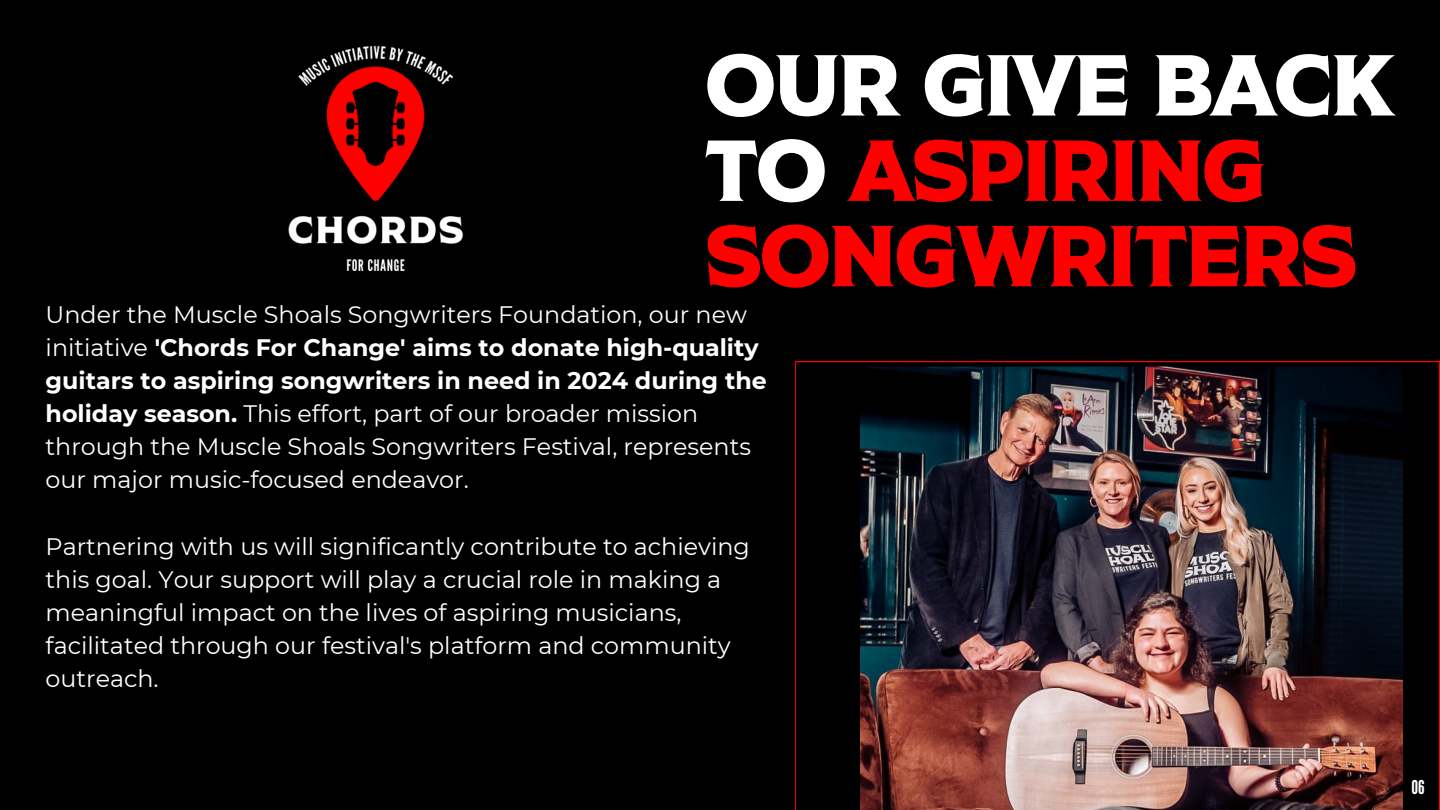
<style>
.page{position:relative;width:1440px;height:810px;background:#000}
.page>*{position:absolute;margin:0;border:0;box-sizing:border-box;transform-origin:0 0}
.t1{font:86.2px/85.4px "SS Baldwins Serif";letter-spacing:-.03em;color:#f00}
.t2{font:86.2px "SS Baldwins Serif";letter-spacing:-.03em;color:#fff}
.t3{font:23.8px/33.1px "Montserrat";color:#fff}
.t4{font:19px "League Gothic";color:#fff}
.s1{color:#fff}
.s2{font-weight:700}
</style>
<div class="page">
<img style="left:795px;top:362px;width:644px;height:448px">
<img style="left:288px;top:45px;width:176px;height:227px">
<p class="t2" style="left:705px;top:50px;width:690px">OUR GIVE BACK</p>
<p class="t1" style="left:705px;top:136px;width:654px"><span class="s1">TO</span> ASPIRING<br>SONGWRITERS</p>
<p class="t3" style="left:46px;top:297px;width:723px">Under the Muscle Shoals Songwriters Foundation, our new initiative <span class="s2">'Chords For Change' aims to donate high-quality guitars to aspiring songwriters in need in 2024 during the holiday season.</span> This effort, part of our broader mission through the Muscle Shoals Songwriters Festival, represents our major music-focused endeavor.</p>
<p class="t3" style="left:46px;top:529px;width:706px">Partnering with us will significantly contribute to achieving this goal. Your support will play a crucial role in making a meaningful impact on the lives of aspiring musicians, facilitated through our festival's platform and community outreach.</p>
<p class="t4" style="left:1411px;top:776px;width:15px">06</p>
</div>
